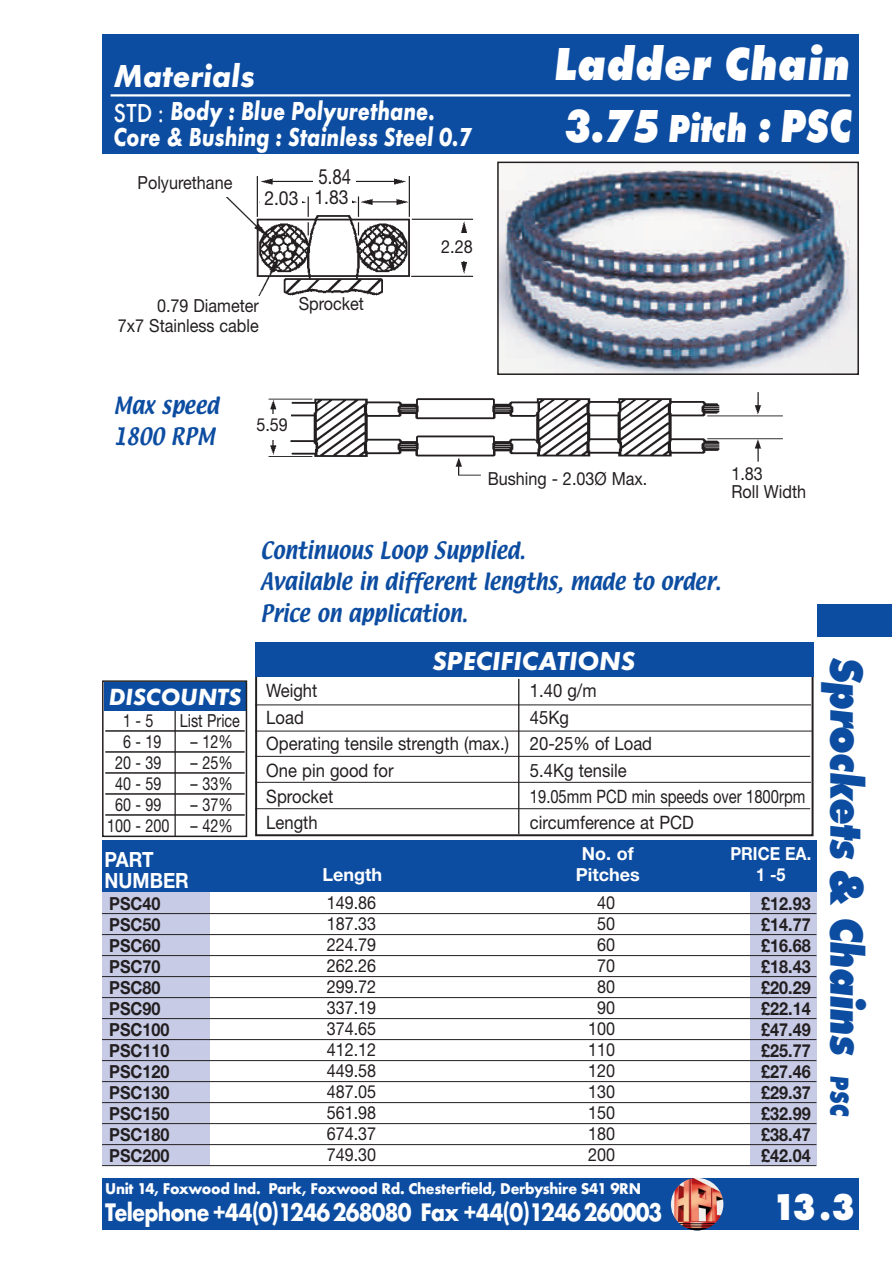
<style>
.page{position:relative;width:893px;height:1263px;background:#fff}
.page>*{position:absolute;margin:0;border:0;box-sizing:border-box;transform-origin:0 0}
.t1{font:italic 800 48px "Futura T";letter-spacing:-.025em;color:#0d4da1;scale:.9 1}
.t2{font:italic 800 48px "Futura T";letter-spacing:.02em;color:#fff;scale:.8 1}
.t3{font:italic 800 48px "Futura T";letter-spacing:.02em;color:#fff;scale:.9 1}
.t4{font:800 39px "Futura T";color:#fff;scale:.83 1}
.t5{font:italic 700 33px "Futura T";color:#fff;scale:.95 1}
.t6{font:italic 700 27px/26.1px "Futura T";color:#fff;scale:.8 1}
.t7{font:italic 700 27px "Futura T";color:#fff}
.t8{font:700 26.4px "Futura T";letter-spacing:-.035em;color:#fff;scale:.87 1}
.t9{font:italic 700 24.3px "Futura T";color:#fff}
.t10{font:21px/31.5px "Textile";color:#0d4da1;scale:.9 1}
.t11{font:700 21px/21px "Helvetica Neue";color:#fff;scale:.9 1}
.t12{font:21px "Helvetica Neue";color:#231f20;scale:.8 1}
.t13{font:19.5px "Helvetica Neue";color:#231f20;scale:.9 1}
.t14{font:18.6px/26.4px "Helvetica Neue";color:#231f20;scale:.9 1}
.t15{font:18px/19.5px "Helvetica Neue";color:#231f20;text-align:right;scale:.9 1}
.t16{font:700 18px "Helvetica Neue";color:#231f20;scale:.9 1}
.t17{font:18px/21px "Helvetica Neue";color:#231f20;text-align:right;scale:.8 1}
.t18{font:700 18px/21.6px "Helvetica Neue";color:#fff;text-align:center}
.t19{font:700 18px/21px "Helvetica Neue";color:#fff;text-align:center;scale:.9 1}
.t20{font:700 16.2px "Futura T";letter-spacing:-.02em;color:#fff;scale:.95 1}
.s1{font-weight:500;font-style:normal}
.s2{font-size:40.5px}
.s3{font-size:27px}
</style>
<div class="page">
<div style="left:817px;top:605px;width:74px;height:32px;background:#0d4da1"></div>
<div style="left:102px;top:1178px;width:757px;height:52px;background:#0d4da1"></div>
<img style="left:671px;top:1178px;width:52px;height:52px;border-radius:50%">
<img style="left:500px;top:165px;width:356px;height:207px">
<div style="left:497px;top:162px;width:362px;height:213px;border:2px solid #231f20"></div>
<div style="left:102px;top:34px;width:757px;height:119px;background:#0d4da1"></div>
<img style="left:268px;top:392px;width:515px;height:84px">
<img style="left:226px;top:176px;width:248px;height:120px">
<div style="left:261px;top:187px;width:41px;height:27px;background:#fff"></div>
<div style="left:97px;top:167px;width:139px;height:30px;background:#fff"></div>
<div style="left:432px;top:233px;width:50px;height:28px;background:#fff"></div>
<div style="left:253px;top:414px;width:38px;height:26px;background:#fff"></div>
<div style="left:311px;top:186px;width:41px;height:27px;background:#fff"></div>
<div style="left:750px;top:891px;width:66px;height:274px;background:#c7cbe6"></div>
<div style="left:102px;top:891px;width:108px;height:274px;background:#c7cbe6"></div>
<hr style="left:102px;top:913px;width:714px;height:1px;background:#231f20">
<hr style="left:102px;top:934px;width:714px;height:1px;background:#231f20">
<hr style="left:102px;top:955px;width:714px;height:1px;background:#231f20">
<hr style="left:102px;top:976px;width:714px;height:1px;background:#231f20">
<hr style="left:102px;top:997px;width:714px;height:1px;background:#231f20">
<hr style="left:102px;top:1018px;width:714px;height:1px;background:#231f20">
<hr style="left:102px;top:1039px;width:714px;height:1px;background:#231f20">
<hr style="left:102px;top:1060px;width:714px;height:1px;background:#231f20">
<hr style="left:102px;top:1081px;width:714px;height:1px;background:#231f20">
<hr style="left:102px;top:1102px;width:714px;height:1px;background:#231f20">
<hr style="left:102px;top:1123px;width:714px;height:1px;background:#231f20">
<hr style="left:102px;top:1144px;width:714px;height:1px;background:#231f20">
<hr style="left:102px;top:1165px;width:714px;height:1px;background:#231f20">
<div style="left:102px;top:840px;width:714px;height:51px;background:#0d4da1"></div>
<div style="left:313px;top:172px;width:43px;height:15px;background:#fff"></div>
<hr style="left:111px;top:94px;width:739px;height:3px;background:#fff">
<hr style="left:175px;top:706px;width:1px;height:130px;background:#231f20">
<div style="left:104px;top:682px;width:142px;height:29px;background:#0d4da1"></div>
<hr style="left:105px;top:730px;width:140px;height:2px;background:#231f20">
<hr style="left:105px;top:751px;width:140px;height:2px;background:#231f20">
<hr style="left:105px;top:772px;width:140px;height:2px;background:#231f20">
<hr style="left:105px;top:793px;width:140px;height:2px;background:#231f20">
<hr style="left:105px;top:814px;width:140px;height:2px;background:#231f20">
<div style="left:102px;top:680px;width:145px;height:157px;border:2px solid #231f20"></div>
<div style="left:255px;top:642px;width:558px;height:194px;border:2px solid #231f20"></div>
<hr style="left:255px;top:704px;width:556px;height:1px;background:#231f20">
<hr style="left:255px;top:730px;width:557px;height:1px;background:#231f20">
<hr style="left:255px;top:756px;width:555px;height:1px;background:#231f20">
<hr style="left:255px;top:782px;width:556px;height:1px;background:#231f20">
<hr style="left:255px;top:808px;width:555px;height:1px;background:#231f20">
<hr style="left:518px;top:679px;width:1px;height:155px;background:#231f20">
<div style="left:255px;top:642px;width:559px;height:35px;background:#0d4da1"></div>
<h3 class="t5" style="left:114px;top:57px;width:150px">Materials</h3>
<h3 class="t6" style="left:114px;top:98px;width:449px"><span class="s1">STD :</span> Body : Blue Polyurethane.<br>Core &amp; Bushing : Stainless Steel 0.7</h3>
<p class="t15" style="left:138px;top:173px;width:107px">Polyurethane</p>
<p class="t13" style="left:264px;top:186px;width:39px">2.03</p>
<p class="t12" style="left:319px;top:164px;width:42px">5.84</p>
<p class="t13" style="left:314px;top:185px;width:39px">1.83</p>
<p class="t15" style="left:118px;top:296px;width:158px">0.79 Diameter<br>7x7 Stainless cable</p>
<p class="t15" style="left:299px;top:294px;width:74px">Sprocket</p>
<p class="t15" style="left:441px;top:236px;width:37px">2.28</p>
<h1 class="t3" style="left:553px;top:34px;width:331px">Ladder Chain</h1>
<h1 class="t2" style="left:563px;top:97px;width:361px">3.75 <span class="s2">Pitch</span> : PSC</h1>
<p class="t10" style="left:114px;top:390px;width:118px">Max speed<br>1800 RPM</p>
<p class="t15" style="left:256px;top:415px;width:37px">5.59</p>
<p class="t15" style="left:488px;top:469px;width:179px">Bushing - 2.03Ø Max.</p>
<p class="t15" style="left:731px;top:464px;width:85px;line-height:18px;text-align:left">1.83<br>Roll Width</p>
<p class="t10" style="left:260px;top:535px;width:513px">Continuous Loop Supplied.<br>Available in different lengths, made to order.<br>Price on application.</p>
<h3 class="t9" style="left:109px;top:683px;width:134px">DISCOUNTS</h3>
<p class="t17" style="left:123px;top:709px;width:40px">1-5</p>
<p class="t17" style="left:180px;top:709px;width:77px">List Price</p>
<p class="t17" style="left:123px;top:730px;width:50px">6-19</p>
<p class="t17" style="left:190px;top:730px;width:55px">– 12%</p>
<p class="t17" style="left:115px;top:751px;width:60px">20 - 39</p>
<p class="t17" style="left:190px;top:751px;width:55px">– 25%</p>
<p class="t17" style="left:115px;top:772px;width:60px">40 - 59</p>
<p class="t17" style="left:190px;top:772px;width:55px">– 33%</p>
<p class="t17" style="left:115px;top:793px;width:60px">60 - 99</p>
<p class="t17" style="left:107px;top:793px;width:159px">– 37%<br>100 - 200 – 42%</p>
<p class="t11" style="left:105px;top:848px;width:95px">PART<br>NUMBER</p>
<h3 class="t7" style="left:432px;top:645px;width:204px">SPECIFICATIONS</h3>
<p class="t14" style="left:266px;top:677px;width:271px">Weight<br>Load<br>Operating tensile strength (max.)<br>One pin good for<br>Sprocket<br>Length</p>
<p class="t14" style="left:530px;top:677px;width:308px">1.40 g/m<br>45Kg<br>20-25% of Load<br>5.4Kg tensile<br>19.05mm PCD min speeds over 1800rpm circumference at PCD</p>
<p class="t18" style="left:323px;top:864px;width:61px">Length</p>
<p class="t18" style="left:576px;top:842px;width:65px">No. of<br>Pitches</p>
<p class="t19" style="left:730px;top:842px;width:91px">PRICE EA.<br>1 -5</p>
<p class="t15" style="left:327px;top:892px;width:57px">149.86</p>
<p class="t15" style="left:597px;top:892px;width:22px">40</p>
<p class="t15" style="left:327px;top:913px;width:57px">187.33</p>
<p class="t15" style="left:597px;top:913px;width:22px">50</p>
<p class="t15" style="left:327px;top:934px;width:57px">224.79</p>
<p class="t15" style="left:597px;top:934px;width:22px">60</p>
<p class="t15" style="left:327px;top:955px;width:57px">262.26</p>
<p class="t15" style="left:597px;top:955px;width:22px">70</p>
<p class="t15" style="left:327px;top:976px;width:57px">299.72</p>
<p class="t15" style="left:597px;top:976px;width:22px">80</p>
<p class="t15" style="left:327px;top:997px;width:57px">337.19</p>
<p class="t15" style="left:597px;top:997px;width:22px">90</p>
<p class="t15" style="left:327px;top:1018px;width:57px">374.65</p>
<p class="t15" style="left:588px;top:1018px;width:32px">100</p>
<p class="t15" style="left:327px;top:1039px;width:57px">412.12</p>
<p class="t15" style="left:588px;top:1039px;width:32px">110</p>
<p class="t15" style="left:327px;top:1060px;width:57px">449.58</p>
<p class="t15" style="left:588px;top:1060px;width:32px">120</p>
<p class="t15" style="left:327px;top:1081px;width:57px">487.05</p>
<p class="t15" style="left:588px;top:1081px;width:32px">130</p>
<p class="t15" style="left:327px;top:1102px;width:57px">561.98</p>
<p class="t15" style="left:588px;top:1102px;width:32px">150</p>
<p class="t15" style="left:327px;top:1123px;width:57px">674.37</p>
<p class="t15" style="left:588px;top:1123px;width:32px">180</p>
<p class="t15" style="left:327px;top:1144px;width:57px">749.30</p>
<p class="t15" style="left:588px;top:1144px;width:32px">200</p>
<p class="t16" style="left:109px;top:892px;width:59px">PSC40</p>
<p class="t16" style="left:761px;top:892px;width:57px">£12.93</p>
<p class="t16" style="left:109px;top:913px;width:59px">PSC50</p>
<p class="t16" style="left:761px;top:913px;width:57px">£14.77</p>
<p class="t16" style="left:109px;top:934px;width:59px">PSC60</p>
<p class="t16" style="left:761px;top:934px;width:57px">£16.68</p>
<p class="t16" style="left:109px;top:955px;width:59px">PSC70</p>
<p class="t16" style="left:761px;top:955px;width:57px">£18.43</p>
<p class="t16" style="left:109px;top:976px;width:59px">PSC80</p>
<p class="t16" style="left:761px;top:976px;width:57px">£20.29</p>
<p class="t16" style="left:109px;top:997px;width:59px">PSC90</p>
<p class="t16" style="left:761px;top:997px;width:57px">£22.14</p>
<p class="t16" style="left:109px;top:1018px;width:69px">PSC100</p>
<p class="t16" style="left:761px;top:1018px;width:57px">£47.49</p>
<p class="t16" style="left:109px;top:1039px;width:69px">PSC110</p>
<p class="t16" style="left:761px;top:1039px;width:57px">£25.77</p>
<p class="t16" style="left:109px;top:1060px;width:69px">PSC120</p>
<p class="t16" style="left:761px;top:1060px;width:57px">£27.46</p>
<p class="t16" style="left:109px;top:1081px;width:69px">PSC130</p>
<p class="t16" style="left:761px;top:1081px;width:57px">£29.37</p>
<p class="t16" style="left:109px;top:1102px;width:69px">PSC150</p>
<p class="t16" style="left:761px;top:1102px;width:57px">£32.99</p>
<p class="t16" style="left:109px;top:1123px;width:69px">PSC180</p>
<p class="t16" style="left:761px;top:1123px;width:57px">£38.47</p>
<p class="t16" style="left:109px;top:1144px;width:69px">PSC200</p>
<p class="t16" style="left:761px;top:1144px;width:57px">£42.04</p>
<h1 class="t1" style="left:876px;top:656px;width:513px;rotate:90deg">Sprockets &amp; Chains <span class="s3">PSC</span></h1>
<p class="t20" style="left:105px;top:1179px;width:566px">Unit 14, Foxwood Ind. Park, Foxwood Rd. Chesterfield, Derbyshire S41 9RN</p>
<h3 class="t8" style="left:105px;top:1197px;width:642px">Telephone+44(0)1246268080 Fax +44(0)1246260003</h3>
<h2 class="t4" style="left:773px;top:1184px;width:100px">13.3</h2>
</div>
